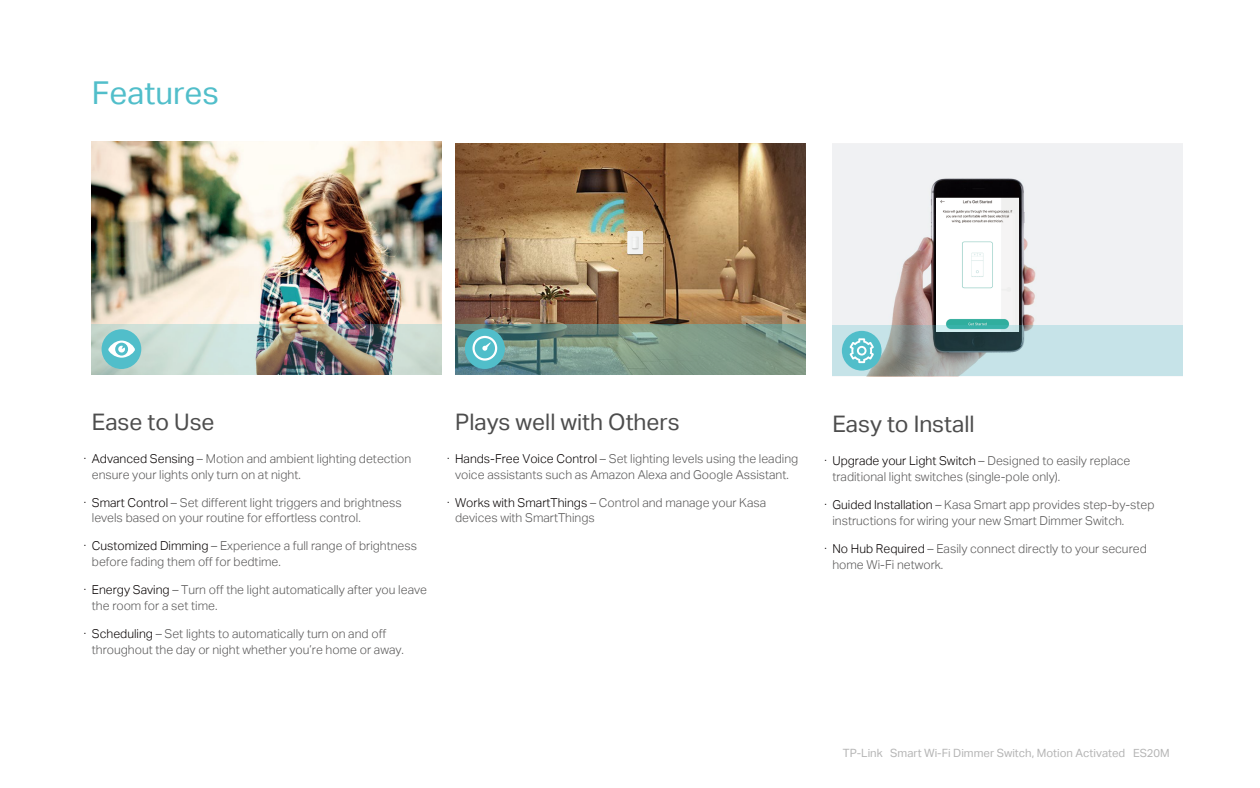
<style>
.page{position:relative;width:1260px;height:788px;background:#fff}
.page>*{position:absolute;margin:0;border:0;box-sizing:border-box;transform-origin:0 0}
.t1{font:31.5px "TP Link Aktiv Regular";color:#51beca}
.t2{font:22.75px "TP Link Aktiv Regular";color:#4d4d4d}
.t3{font:12.25px/15.8px "TP Link Aktiv Light";color:#585757}
.t4{font:11.38px "TP Link Aktiv Regular";color:#b5b5b5}
.s1{color:#060001}
.s2{font-size:11.2px}
</style>
<div class="page">
<img style="left:92px;top:141px;width:350px;height:183px">
<img style="left:455px;top:144px;width:350px;height:180px">
<img style="left:627px;top:231px;width:16px;height:24px">
<svg style="left:455px;top:324px;width:350px;height:50px"></svg>
<div style="left:465px;top:328px;width:40px;height:40px;background:#51beca;border-radius:50%"></div>
<svg style="left:472px;top:336px;width:25px;height:25px"></svg>
<img style="left:92px;top:324px;width:350px;height:50px">
<div style="left:102px;top:329px;width:39px;height:40px;background:#51beca;border-radius:50%"></div>
<svg style="left:108px;top:340px;width:27px;height:17px"></svg>
<img style="left:832px;top:144px;width:350px;height:233px">
<img style="left:937px;top:198px;width:82px;height:127px">
<svg style="left:832px;top:325px;width:351px;height:51px;fill:#c6e3e8"></svg>
<div style="left:842px;top:331px;width:40px;height:39px;background:#51beca;border-radius:50%"></div>
<svg style="left:850px;top:338px;width:24px;height:25px"></svg>
<h1 class="t1" style="left:92px;top:75px;width:129px">Features</h1>
<h2 class="t2" style="left:92px;top:408px;width:124px">Ease to Use</h2>
<h2 class="t2" style="left:455px;top:408px;width:226px">Plays well with Others</h2>
<p class="t3" style="left:92px;top:450px;width:321px;text-indent:-8px"><span class="s1">· Advanced Sensing</span> – Motion and ambient lighting detection ensure your lights only turn on at night.</p>
<p class="t3" style="left:92px;top:494px;width:311px;text-indent:-8px"><span class="s1">· Smart Control</span> – Set different light triggers and brightness levels based on your routine for effortless control.</p>
<p class="t3" style="left:92px;top:538px;width:327px;text-indent:-8px"><span class="s1">· Customized Dimming</span> – Experience a full range of brightness before fading them off for bedtime.</p>
<p class="t3" style="left:92px;top:582px;width:337px;text-indent:-8px"><span class="s1">· Energy Saving</span> – Turn off the light automatically after you leave the room for a set time.</p>
<p class="t3" style="left:92px;top:625px;width:314px;text-indent:-8px"><span class="s1">· Scheduling</span> – Set lights to automatically turn on and off throughout the day or night whether you’re home or away.</p>
<p class="t3" style="left:447px;top:450px;width:353px;text-align:center"><span class="s1">· Hands-Free Voice Control</span> – Set lighting levels using the leading voice assistants such as Amazon Alexa and Google Assistant.</p>
<p class="t3" style="left:455px;top:494px;width:313px;text-indent:-8px"><span class="s1">· Works with SmartThings</span> – Control and manage your Kasa devices with SmartThings</p>
<h2 class="t2" style="left:832px;top:411px;width:144px">Easy to Install</h2>
<p class="t3" style="left:832px;top:453px;width:300px;text-indent:-8px"><span class="s1">· Upgrade your Light Switch</span> – Designed to easily replace traditional light switches (single-pole only).</p>
<p class="t3" style="left:832px;top:497px;width:324px;text-indent:-8px"><span class="s1">· Guided Installation</span> – Kasa Smart app provides step-by-step instructions for wiring your new Smart Dimmer Switch.</p>
<p class="t3" style="left:832px;top:540px;width:316px;text-indent:-8px"><span class="s1">· No Hub Required</span> – Easily connect directly to your secured home Wi-Fi network.</p>
<p class="t4" style="left:843px;top:746px;width:328px">TP-Link Smart Wi-Fi Dimmer Switch, Motion Activated <span class="s2">ES20M</span></p>
</div>
